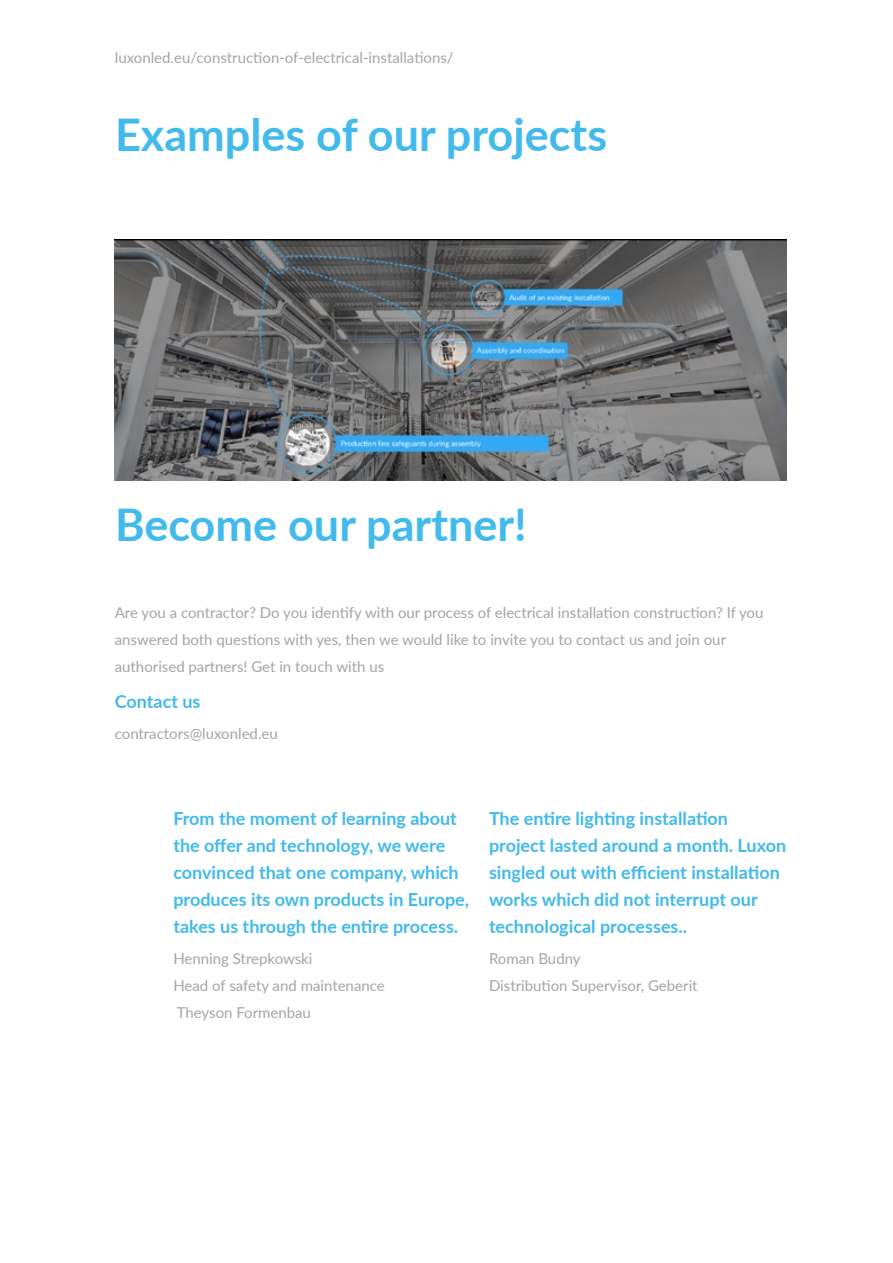
<style>
.page{position:relative;width:893px;height:1263px;background:#fff}
.page>*{position:absolute;margin:0;border:0;box-sizing:border-box;transform-origin:0 0}
.t1{font:700 45px "Lato";color:#42baec}
.t2{font:700 18px/27px "Lato";color:#42baec}
.t3{font:15px/27px "Lato";color:#a5a4a4}
</style>
<div class="page">
<img style="left:115px;top:240px;width:672px;height:240px">
<p class="t3" style="left:115px;top:44px;width:340px">luxonled.eu/construction-of-electrical-installations/</p>
<h1 class="t1" style="left:115px;top:102px;width:494px">Examples of our projects</h1>
<h1 class="t1" style="left:115px;top:492px;width:413px">Become our partner!</h1>
<p class="t3" style="left:115px;top:598px;width:650px">Are you a contractor? Do you identify with our process of electrical installation construction? If you answered both questions with yes, then we would like to invite you to contact us and join our authorised partners! Get in touch with us</p>
<p class="t2" style="left:115px;top:687px;width:87px">Contact us</p>
<p class="t3" style="left:115px;top:719px;width:165px">contractors@luxonled.eu</p>
<p class="t2" style="left:173px;top:804px;width:297px">From the moment of learning about the offer and technology, we were convinced that one company, which produces its own products in Europe, takes us through the entire process.</p>
<p class="t3" style="left:173px;top:944px;width:213px">Henning Strepkowski<br>Head of safety and maintenance<br>Theyson Formenbau</p>
<p class="t2" style="left:489px;top:804px;width:299px">The entire lighting installation project lasted around a month. Luxon singled out with efficient installation works which did not interrupt our technological processes..</p>
<p class="t3" style="left:489px;top:944px;width:210px">Roman Budny<br>Distribution Supervisor, Geberit</p>
</div>
